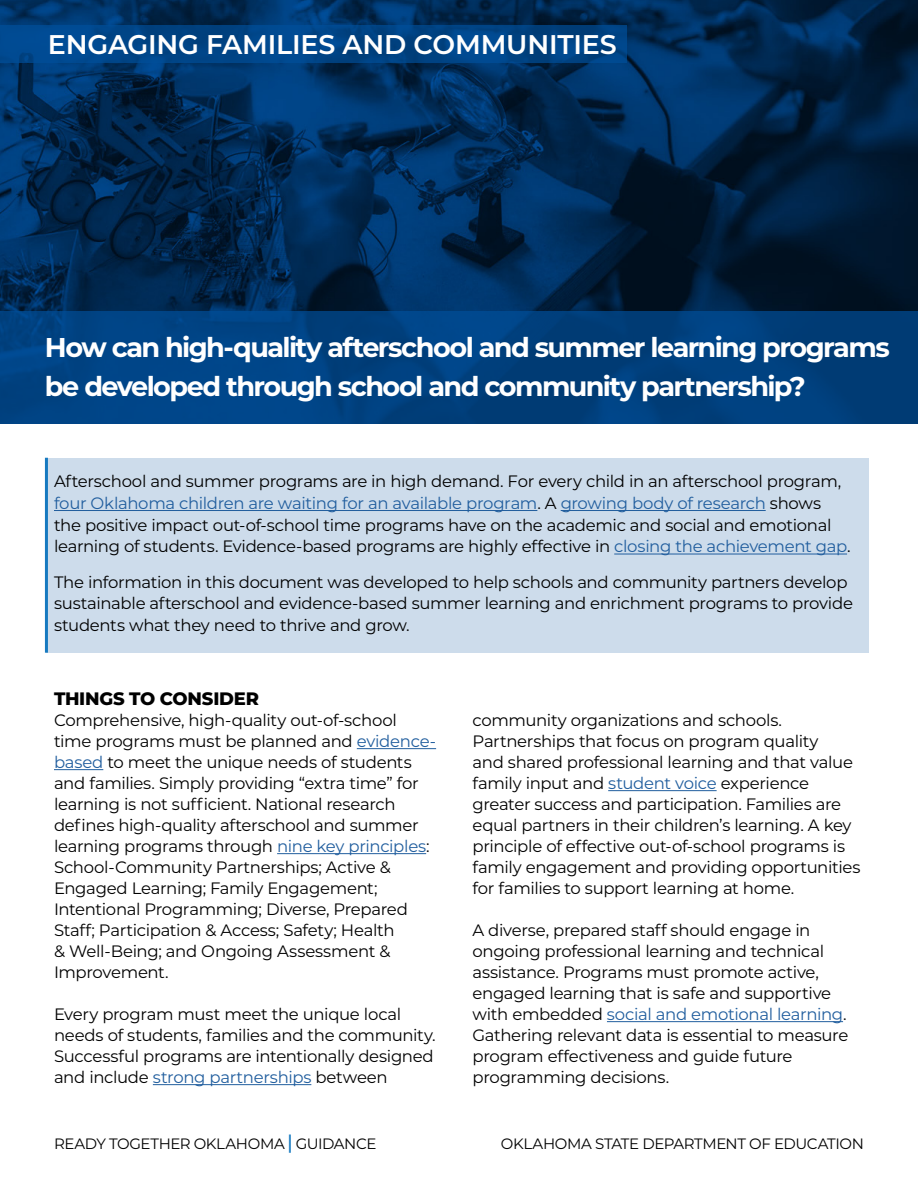
<style>
.page{position:relative;width:918px;height:1188px;background:#fff}
.page>*{position:absolute;margin:0;border:0;box-sizing:border-box;transform-origin:0 0}
.t1{font:700 27.15px/39px "Montserrat";letter-spacing:-.06em;color:#fff}
.t2{font:600 27px "Montserrat";letter-spacing:-.005em;color:#fff}
.t3{font:800 18px "Montserrat";letter-spacing:-.015em;color:#000}
.t4{font:16.5px/21px "Montserrat";letter-spacing:-.02em;color:#000}
.t5{font:15px "Montserrat";letter-spacing:-.025em;color:#000}
.s1{color:#215e9e}
.s2{font-weight:600;font-size:19.5px;color:#177ac0}
</style>
<div class="page">
<div style="left:46px;top:458px;width:823px;height:195px;background:#cddceb"></div>
<hr style="left:45px;top:458px;width:3px;height:195px;background:#177ac0">
<img style="left:0;top:0;width:918px;height:311px">
<div style="left:0;top:311px;width:918px;height:113px;background:#004180"></div>
<svg style="left:0;top:25px;width:626px;height:38px;background:#004587"></svg>
<hr style="left:357px;top:748px;width:79px;height:1px;background:#215e9e">
<hr style="left:54px;top:769px;width:49px;height:1px;background:#215e9e">
<hr style="left:277px;top:853px;width:149px;height:1px;background:#215e9e">
<hr style="left:153px;top:1084px;width:158px;height:1px;background:#215e9e">
<hr style="left:608px;top:790px;width:109px;height:1px;background:#215e9e">
<hr style="left:607px;top:1021px;width:236px;height:1px;background:#215e9e">
<hr style="left:54px;top:510px;width:483px;height:1px;background:#215e9e">
<hr style="left:561px;top:510px;width:205px;height:1px;background:#215e9e">
<hr style="left:614px;top:554px;width:233px;height:1px;background:#215e9e">
<h1 class="t2" style="left:48px;top:25px;width:570px">ENGAGING FAMILIES AND COMMUNITIES</h1>
<h1 class="t1" style="left:45px;top:327px;width:846px">How can high-quality afterschool and summer learning programs be developed through school and community partnership?</h1>
<p class="t4" style="left:54px;top:470px;width:798px;line-height:21.8px">Afterschool and summer programs are in high demand. For every child in an afterschool program, <span class="s1">four Oklahoma children are waiting for an available program</span>. A <span class="s1">growing body of research</span> shows the positive impact out-of-school time programs have on the academic and social and emotional learning of students. Evidence-based programs are highly effective in <span class="s1">closing the achievement gap</span>.</p>
<p class="t4" style="left:54px;top:570px;width:800px;line-height:21.8px">The information in this document was developed to help schools and community partners develop sustainable afterschool and evidence-based summer learning and enrichment programs to provide students what they need to thrive and grow.</p>
<h2 class="t3" style="left:54px;top:685px;width:207px">THINGS TO CONSIDER</h2>
<p class="t4" style="left:54px;top:709px;width:384px">Comprehensive, high-quality out-of-school time programs must be planned and <span class="s1">evidence&shy;based</span> to meet the unique needs of students and families. Simply providing “extra time” for learning is not sufficient. National research defines high-quality afterschool and summer learning programs through <span class="s1">nine key principles</span>:<br>School-Community Partnerships; Active &amp; Engaged Learning; Family Engagement; Intentional Programming; Diverse, Prepared Staff; Participation &amp; Access; Safety; Health<br>&amp; Well-Being; and Ongoing Assessment &amp; Improvement.</p>
<p class="t4" style="left:54px;top:1003px;width:383px">Every program must meet the unique local needs of students, families and the community.<br>Successful programs are intentionally designed and include <span class="s1">strong partnerships</span> between</p>
<p class="t4" style="left:472px;top:709px;width:389px">community organizations and schools.<br>Partnerships that focus on program quality<br>and shared professional learning and that value family input and <span class="s1">student voice</span> experience greater success and participation. Families are equal partners in their children’s learning. A key principle of effective out-of-school programs is family engagement and providing opportunities for families to support learning at home.</p>
<p class="t4" style="left:472px;top:919px;width:377px">A diverse, prepared staff should engage in ongoing professional learning and technical assistance. Programs must promote active, engaged learning that is safe and supportive with embedded <span class="s1">social and emotional learning</span>.<br>Gathering relevant data is essential to measure program effectiveness and guide future programming decisions.</p>
<p class="t5" style="left:54px;top:1133px;width:324px">READY TOGETHER OKLAHOMA <span class="s2">|</span> GUIDANCE</p>
<p class="t5" style="left:501px;top:1133px;width:365px">OKLAHOMA STATE DEPARTMENT OF EDUCATION</p>
</div>
